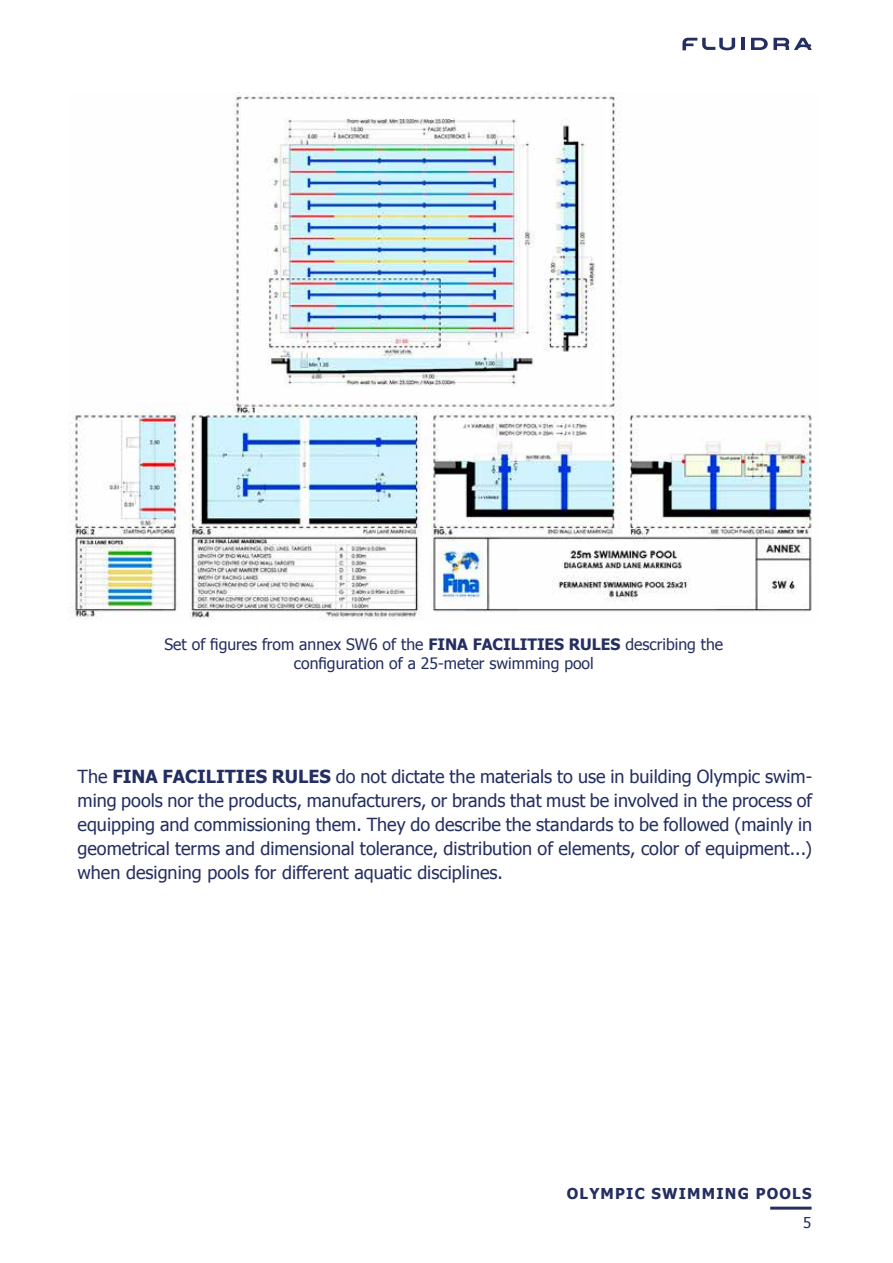
<style>
.page{position:relative;width:893px;height:1263px;background:#fff}
.page>*{position:absolute;margin:0;border:0;box-sizing:border-box;transform-origin:0 0}
.t1{font:18px/24px "Tahoma";color:#242e60;text-align:justify}
.t2{font:15.75px/18.9px "Tahoma";color:#242e60;text-align:center}
.t3{font:700 15px "Tahoma";letter-spacing:.08em;color:#242e60}
.t4{font:15px "Tahoma";color:#242e60}
.s1{font-weight:700}
</style>
<div class="page">
<img style="left:69px;top:92px;width:743px;height:528px">
<hr style="left:741px;top:38px;width:4px;height:12px;background:#242e60">
<svg style="left:682px;top:38px;width:53px;height:12px"></svg>
<svg style="left:751px;top:38px;width:61px;height:12px"></svg>
<hr style="left:770px;top:1206px;width:41px;height:3px;background:#242e60">
<p class="t2" style="left:165px;top:634px;width:560px">Set of figures from annex SW6 of the <span class="s1">FINA FACILITIES RULES</span> describing the configuration of a 25-meter swimming pool</p>
<p class="t1" style="left:78px;top:764px;width:736px">The <span class="s1">FINA FACILITIES RULES</span> do not dictate the materials to use in building Olympic swim&shy;ming pools nor the products, manufacturers, or brands that must be involved in the process of equipping and commissioning them. They do describe the standards to be followed (mainly in geometrical terms and dimensional tolerance, distribution of elements, color of equipment...) when designing pools for different aquatic disciplines.</p>
<p class="t3" style="left:567px;top:1183px;width:246px">OLYMPIC SWIMMING POOLS</p>
<p class="t4" style="left:803px;top:1213px;width:10px">5</p>
</div>
